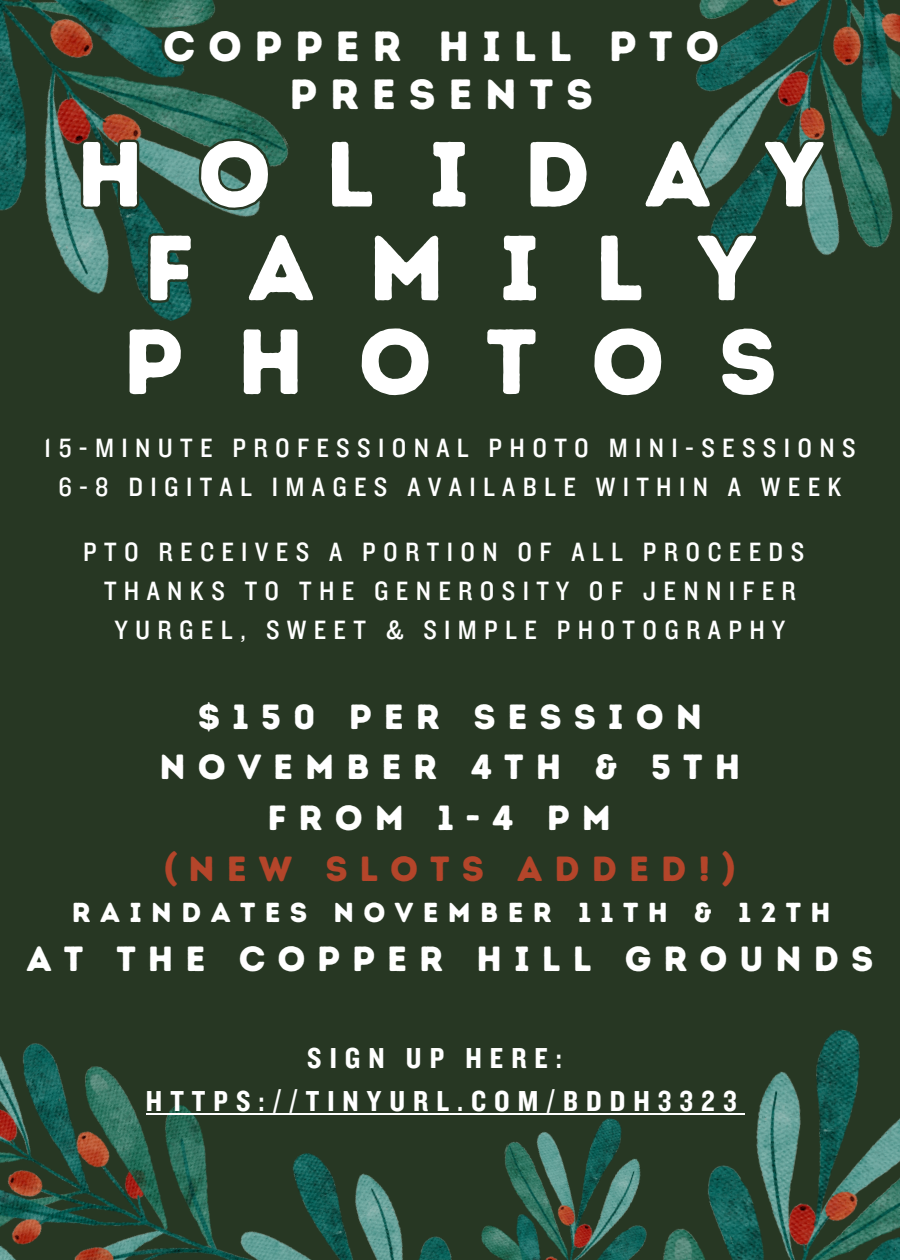
<style>
.page{position:relative;width:900px;height:1260px;background:#273723}
.page>*{position:absolute;margin:0;border:0;box-sizing:border-box;transform-origin:0 0}
.t1{font:92.25px/93.8px "Intro Rust Base";letter-spacing:.58em;color:#fff;text-align:center}
.t2{font:42.25px/48.8px "Intro Rust Base";letter-spacing:.3em;color:#fff;text-align:center}
.t3{font:35px "Intro Rust Base";letter-spacing:.34em;color:#fff}
.t4{font:35px "Intro Rust Base";letter-spacing:.34em;color:#b4452a}
.t5{font:30px "Knockout 50";letter-spacing:.265em;color:#fff}
.t6{font:27.5px/39.5px "Knockout 30";letter-spacing:.265em;color:#fff;text-align:center}
.t7{font:27.5px "Intro Rust Base";letter-spacing:.34em;color:#fff}
</style>
<div class="page">
<img style="left:0;top:0;width:284px;height:321px">
<img style="left:699px;top:0;width:201px;height:255px">
<img style="left:0;top:1043px;width:183px;height:91px">
<img style="left:716px;top:1029px;width:184px;height:231px">
<img style="left:183px;top:1105px;width:238px;height:155px">
<img style="left:421px;top:1118px;width:295px;height:142px">
<img style="left:0;top:1134px;width:347px;height:126px">
<svg style="left:76px;top:136px;width:753px;height:77px"></svg>
<svg style="left:144px;top:230px;width:617px;height:77px"></svg>
<svg style="left:158px;top:24px;width:567px;height:94px"></svg>
<hr style="left:146px;top:1113px;width:599px;height:2px;background:#fff">
<p class="t2" style="left:163px;top:21px;width:558px">COPPER HILL PTO<br>PRESENTS</p>
<p class="t1" style="left:76px;top:127px;width:749px">HOLIDAY<br>FAMILY<br>PHOTOS</p>
<p class="t6" style="left:44px;top:427px;width:813px">15-MINUTE PROFESSIONAL PHOTO MINI-SESSIONS</p>
<p class="t6" style="left:58px;top:467px;width:785px">6-8 DIGITAL IMAGES AVAILABLE WITHIN A WEEK</p>
<p class="t6" style="left:83px;top:531px;width:723px">PTO RECEIVES A PORTION OF ALL PROCEEDS</p>
<p class="t6" style="left:104px;top:570px;width:693px">THANKS TO THE GENEROSITY OF JENNIFER<br>YURGEL, SWEET &amp; SIMPLE PHOTOGRAPHY</p>
<p class="t3" style="left:198px;top:696px;width:506px">$150 PER SESSION</p>
<p class="t3" style="left:160px;top:746px;width:582px">NOVEMBER 4TH &amp; 5TH</p>
<p class="t3" style="left:268px;top:797px;width:345px">FROM 1-4 PM</p>
<p class="t4" style="left:164px;top:847px;width:573px">(NEW SLOTS ADDED!)</p>
<p class="t7" style="left:72px;top:896px;width:761px">RAINDATES NOVEMBER 11TH &amp; 12TH</p>
<p class="t3" style="left:26px;top:937px;width:849px">AT THE COPPER HILL GROUNDS</p>
<p class="t5" style="left:307px;top:1039px;width:256px">SIGN UP HERE:</p>
<p class="t5" style="left:146px;top:1082px;width:592px">HTTPS://TINYURL.COM/BDDH3323</p>
</div>
